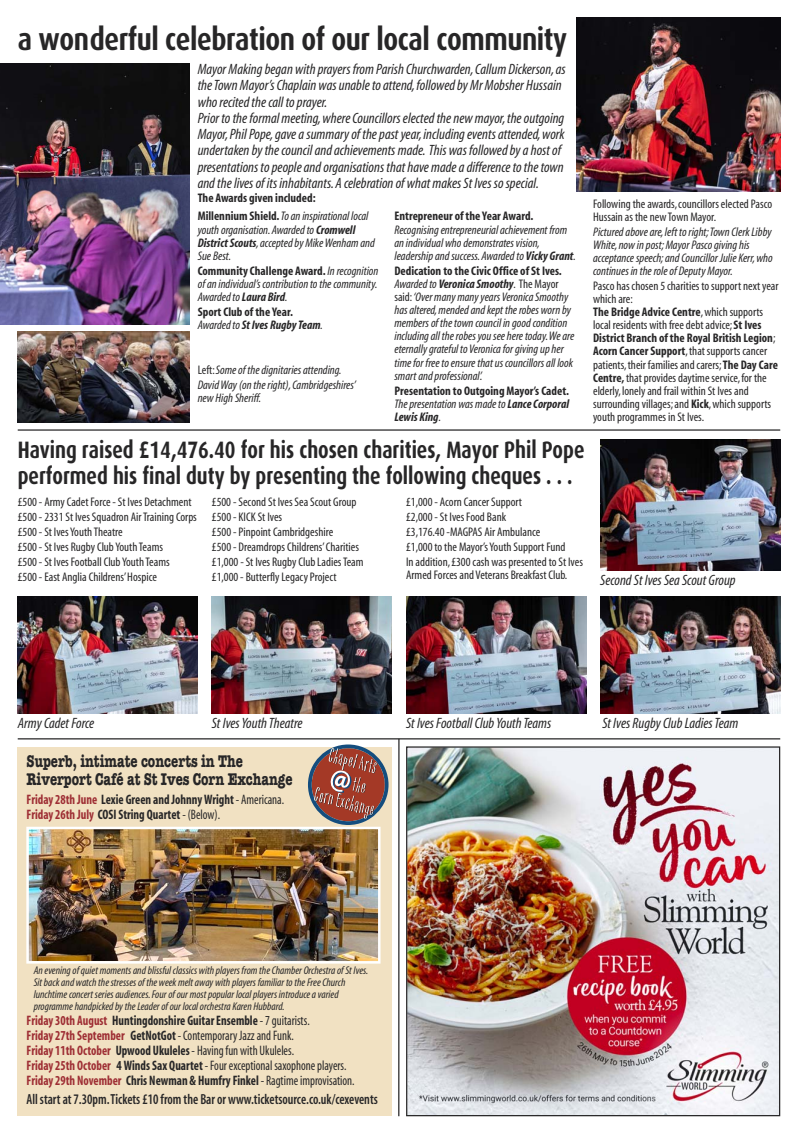
<style>
.page{position:relative;width:798px;height:1134px;background:#fff}
.page>*{position:absolute;margin:0;border:0;box-sizing:border-box;transform-origin:0 0}
.t1{font:700 31.25px "Dax";letter-spacing:-.015em;color:#272627;scale:.85 1}
.t2{font:700 23.75px/26.2px "Dax";color:#272627;scale:.8 1}
.t3{font:700 17.5px/18.8px "American Typewriter";color:#272627;scale:.75 1}
.t4{font:italic condensed 15px/16.2px "Myriad";color:#272627}
.t5{font:600 condensed 14.62px "Myriad";color:#272627;scale:.9 1}
.t6{font:condensed 13.75px/15px "Myriad";color:#272627;scale:.9 1}
.t7{font:700 condensed 13.75px/15px "Myriad";color:#272627;scale:.9 1}
.t8{font:condensed 12.5px/14.9px "Myriad";color:#272627}
.t9{font:italic condensed 12.5px/13.1px "Myriad";color:#272627}
.t10{font:700 condensed 12.5px/13.1px "Myriad";color:#272627}
.t11{font:italic condensed 11.25px/11.9px "Myriad";color:#272627}
.s1{font-weight:700}
.s2{font-weight:700;font-style:normal}
.s3{font-weight:400;font-style:italic}
.s4{font-style:italic}
.s5{font-style:normal}
.s6{color:#9e2e34}
.s7{font-weight:400}
.s8{font-weight:700;color:#9e2e34}
</style>
<div class="page">
<img style="left:408px;top:748px;width:370px;height:366px">
<div style="left:406px;top:746px;width:374px;height:370px;border:1px solid #272627"></div>
<div style="left:18px;top:748px;width:374px;height:368px;background:#f1e1c2"></div>
<img style="left:29px;top:830px;width:348px;height:131px">
<div style="left:26px;top:827px;width:354px;height:137px;border:2px solid #fff"></div>
<svg style="left:308px;top:744px;width:80px;height:81px"></svg>
<hr style="left:398px;top:739px;width:1px;height:377px;background:#272627">
<hr style="left:18px;top:738px;width:762px;height:1px;background:#272627">
<img style="left:576px;top:18px;width:204px;height:173px">
<img style="left:0;top:63px;width:189px;height:261px">
<img style="left:600px;top:439px;width:180px;height:131px">
<img style="left:212px;top:596px;width:180px;height:117px">
<img style="left:18px;top:596px;width:180px;height:117px">
<img style="left:406px;top:596px;width:180px;height:117px">
<img style="left:600px;top:596px;width:180px;height:117px">
<hr style="left:18px;top:429px;width:762px;height:2px;background:#272627">
<img style="left:18px;top:331px;width:171px;height:91px">
<h1 class="t1" style="left:18px;top:25px;width:647px">a wonderful celebration of our local community</h1>
<p class="t4" style="left:198px;top:62px;width:369px">Mayor Making began with prayers from Parish Churchwarden, Callum Dickerson, as the Town Mayor’s Chaplain was unable to attend, followed by Mr Mobsher Hussain who recited the call to prayer.<br>Prior to the formal meeting, where Councillors elected the new mayor, the outgoing Mayor, Phil Pope, gave a summary of the past year, including events attended, work undertaken by the council and achievements made. This was followed by a host of presentations to people and organisations that have made a difference to the town and the lives of its inhabitants. A celebration of what makes St Ives so special.</p>
<p class="t10" style="left:198px;top:193px;width:119px">The Awards given included:</p>
<p class="t8" style="left:593px;top:198px;width:180px;line-height:13.1px">Following the awards, councillors elected Pasco<br>Hussain as the new Town Mayor.</p>
<p class="t9" style="left:593px;top:226px;width:181px">Pictured above are, left to right; Town Clerk Libby White, now in post; Mayor Pasco giving his acceptance speech; and Councillor Julie Kerr, who continues in the role of Deputy Mayor.</p>
<p class="t8" style="left:593px;top:280px;width:187px;line-height:13.1px">Pasco has chosen 5 charities to support next year which are:<br><span class="s1">The Bridge Advice Centre</span>, which supports local residents with free debt advice; <span class="s1">St Ives District Branch of the Royal British Legion</span>; <span class="s1">Acorn Cancer Support</span>, that supports cancer patients, their families and carers; <span class="s1">The Day Care Centre,</span> that provides daytime service, for the elderly, lonely and frail within St Ives and surrounding villages; and <span class="s1">Kick</span>, which supports youth programmes in St Ives.</p>
<p class="t9" style="left:198px;top:211px;width:178px"><span class="s2">Millennium Shield.</span> To an inspirational local youth organisation. Awarded to<span class="s1">Cromwell District Scouts</span>, accepted by Mike Wenham and Sue Best.</p>
<p class="t9" style="left:198px;top:265px;width:182px;text-align:justify"><span class="s2">Community Challenge Award.</span> In recognition of an individual’s contribution to the community.<br>Awarded to <span class="s1">Laura Bird</span>.</p>
<p class="t10" style="left:198px;top:306px;width:127px">Sport Club of the Year.<br><span class="s3">Awarded to</span> <span class="s4">St Ives Rugby Team</span><span class="s3">.</span></p>
<p class="t9" style="left:198px;top:363px;width:159px;line-height:14.9px"><span class="s5">Left:</span> Some of the dignitaries attending.<br>David Way (on the right), Cambridgeshires’</p>
<p class="t9" style="left:198px;top:392px;width:65px">new High Sheriff.</p>
<p class="t10" style="left:394px;top:211px;width:140px">Entrepreneur of the Year Award.</p>
<p class="t9" style="left:394px;top:224px;width:183px">Recognising entrepreneurial achievement from an individual who demonstrates vision, leadership and success. Awarded to <span class="s1">Vicky Grant</span>.</p>
<p class="t9" style="left:394px;top:265px;width:181px"><span class="s2">Dedication to the Civic Office of St Ives.<br></span>Awarded to <span class="s1">Veronica Smoothy</span>. <span class="s5">The Mayor said:</span> ‘Over many many years Veronica Smoothy has altered, mended and kept the robes worn by members of the town council in good condition including all the robes you see here today. We are eternally grateful to Veronica for giving up her time for free to ensure that us councillors all look smart and professional’.</p>
<p class="t10" style="left:394px;top:385px;width:176px;text-align:justify">Presentation to Outgoing Mayor’s Cadet.<br><span class="s3">The presentation was made to</span> <span class="s4">Lance Corporal Lewis King</span><span class="s3">.</span></p>
<h2 class="t2" style="left:18px;top:438px;width:709px">Having raised £14,476.40 for his chosen charities, Mayor Phil Pope performed his final duty by presenting the following cheques . . .</h2>
<p class="t8" style="left:18px;top:496px;width:181px">£500 - Army Cadet Force - St Ives Detachment £500 - 2331 St Ives Squadron Air Training Corps £500 - St Ives Youth Theatre<br>£500 - St Ives Rugby Club Youth Teams<br>£500 - St Ives Football Club Youth Teams<br>£500 - East Anglia Childrens’ Hospice</p>
<p class="t8" style="left:212px;top:496px;width:153px">£500 - Second St Ives Sea Scout Group £500 - KICK St Ives<br>£500 - Pinpoint Cambridgeshire<br>£500 - Dreamdrops Childrens’ Charities £1,000 - St Ives Rugby Club Ladies Team £1,000 - Butterfly Legacy Project</p>
<p class="t8" style="left:406px;top:496px;width:178px">£1,000 - Acorn Cancer Support<br>£2,000 - St Ives Food Bank<br>£3,176.40 -MAGPAS Air Ambulance<br>£1,000 to the Mayor’s Youth Support Fund<br>In addition, £300 cash was presented to St Ives</p>
<p class="t8" style="left:406px;top:569px;width:163px">Armed Forces and Veterans Breakfast Club.</p>
<p class="t4" style="left:600px;top:573px;width:137px">Second St Ives Sea Scout Group</p>
<p class="t4" style="left:18px;top:717px;width:78px">Army Cadet Force</p>
<p class="t4" style="left:212px;top:717px;width:92px">St Ives Youth Theatre</p>
<p class="t4" style="left:602px;top:717px;width:137px">St Ives Rugby Club Ladies Team</p>
<p class="t4" style="left:406px;top:717px;width:147px">St Ives Football Club Youth Teams</p>
<h3 class="t3" style="left:27px;top:753px;width:356px">Superb, intimate concerts in The<br>Riverport Café at St Ives Corn Exchange</h3>
<p class="t7" style="left:27px;top:793px;width:287px"><span class="s6">Friday 28th June</span> Lexie Green and Johnny Wright <span class="s7">- Americana.<br></span><span class="s6">Friday 26th July</span> COSI String Quartet <span class="s7">- (Below).</span></p>
<p class="t11" style="left:34px;top:965px;width:336px">An evening of quiet moments and blissful classics with players from the Chamber Orchestra of St Ives.<br>Sit back and watch the stresses of the week melt away with players familiar to the Free Church lunchtime concert series audiences. Four of our most popular local players introduce a varied programme handpicked by the Leader of our local orchestra Karen Hubbard.</p>
<p class="t6" style="left:27px;top:1014px;width:366px"><span class="s8">Friday 30th August</span> <span class="s1">Huntingdonshire Guitar Ensemble</span> - 7 guitarists.<br><span class="s8">Friday 27th September</span> <span class="s1">GetNotGot</span> - Contemporary Jazz and Funk.<br><span class="s8">Friday 11th October</span> <span class="s1">Upwood Ukuleles</span> - Having fun with Ukuleles.<br><span class="s8">Friday 25th October</span> <span class="s1">4 Winds Sax Quartet</span>- Four exceptional saxophone players.<br><span class="s8">Friday 29th November</span> <span class="s1">Chris Newman &amp; Humfry Finkel</span> - Ragtime improvisation.</p>
<p class="t5" style="left:27px;top:1094px;width:391px">All start at 7.30pm. Tickets £10 from the Bar or www.ticketsource.co.uk/cexevents</p>
</div>
